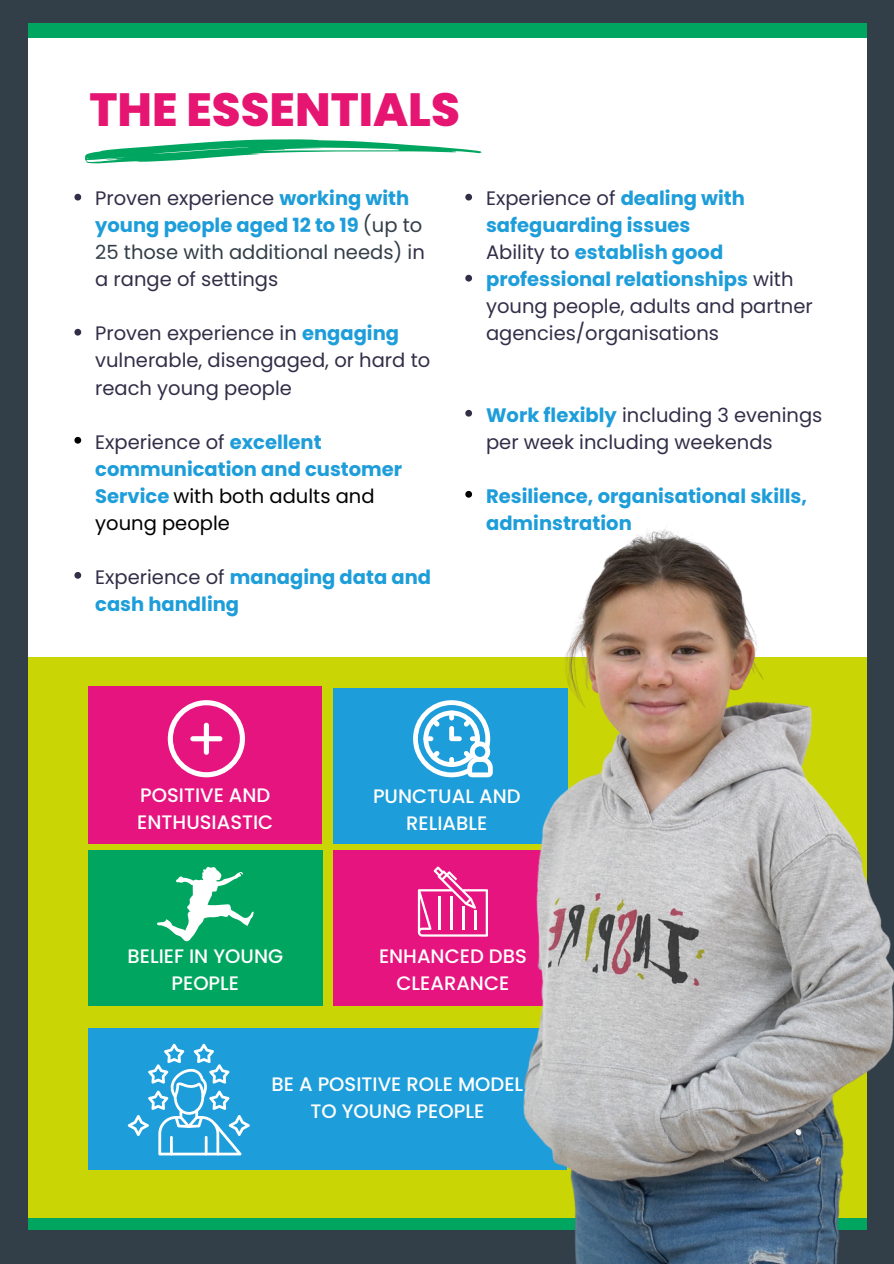
<style>
.page{position:relative;width:894px;height:1264px;background:#fff}
.page>*{position:absolute;margin:0;border:0;box-sizing:border-box;transform-origin:0 0}
.t1{font:800 46.5px "Poppins";color:#e51571}
.t2{font:19.5px/27px "Poppins";color:#322e48}
.t3{font:700 19.5px/27px "Poppins";color:#1d9dd9}
.t4{font:500 19.5px/27px "Poppins";color:#fff;text-align:center}
.s1{font-weight:700;color:#1d9dd9}
.s2{color:#323e48}
.s3{font-weight:400;color:#322e48}
.s4{font-weight:400;color:#000}
</style>
<div class="page">
<div style="left:0;top:0;width:893px;height:38px;background:#00a560"></div>
<div style="left:0;top:1217px;width:893px;height:39px;background:#00a560"></div>
<div style="left:22px;top:657px;width:849px;height:560px;background:#cad506"></div>
<div style="left:0;top:0;width:893px;height:23px;background:#323e48"></div>
<div style="left:0;top:1230px;width:893px;height:33px;background:#323e48"></div>
<div style="left:0;top:0;width:28px;height:1263px;background:#323e48"></div>
<div style="left:866px;top:0;width:27px;height:1263px;background:#323e48"></div>
<div style="left:88px;top:850px;width:234px;height:155px;background:#00a560"></div>
<div style="left:333px;top:850px;width:234px;height:155px;background:#e5147f"></div>
<div style="left:88px;top:1028px;width:478px;height:141px;background:#1d9dd9"></div>
<svg style="left:157px;top:867px;width:96px;height:75px"></svg>
<div style="left:88px;top:686px;width:234px;height:157px;background:#e5147f"></div>
<svg style="left:168px;top:700px;width:77px;height:77px"></svg>
<div style="left:333px;top:688px;width:234px;height:155px;background:#1d9dd9"></div>
<svg style="left:413px;top:720px;width:5px;height:38px"></svg>
<svg style="left:85px;top:139px;width:397px;height:25px"></svg>
<svg style="left:128px;top:1043px;width:121px;height:112px"></svg>
<img style="left:418px;top:476px;width:475px;height:787px">
<svg style="left:74px;top:194px;width:7px;height:6px"></svg>
<svg style="left:74px;top:329px;width:7px;height:6px"></svg>
<svg style="left:74px;top:437px;width:7px;height:6px"></svg>
<svg style="left:74px;top:572px;width:7px;height:6px"></svg>
<svg style="left:465px;top:194px;width:7px;height:6px"></svg>
<svg style="left:465px;top:275px;width:7px;height:6px"></svg>
<svg style="left:465px;top:410px;width:7px;height:6px"></svg>
<svg style="left:465px;top:491px;width:7px;height:6px"></svg>
<p class="t1" style="left:89px;top:77px;width:372px">THE ESSENTIALS</p>
<p class="t2" style="left:95px;top:185px;width:331px">Proven experience <span class="s1">working with young people aged 12 to 19</span> <span class="s2">(up to<br>25 those with additional needs) i</span>n a range of settings</p>
<p class="t2" style="left:95px;top:320px;width:336px">Proven experience in <span class="s1">engaging </span>vulnerable, disengaged, or hard to reach young people</p>
<h3 class="t3" style="left:95px;top:428px;width:308px"><span class="s3">Experience of</span> excellent communication and customer<br>Service <span class="s4">with both adults and young people</span></h3>
<p class="t3" style="left:95px;top:563px;width:337px"><span class="s3">Experience of</span> managing data and cash handling</p>
<p class="t2" style="left:486px;top:185px;width:328px">Experience of <span class="s1">dealing with safeguarding issues<br></span>Ability to <span class="s1">establish good professional relationships</span> with young people, adults and partner agencies/organisations</p>
<h2 class="t2" style="left:486px;top:401px;width:338px"><span class="s1">Work flexibly</span> including 3 evenings per week including weekends</h2>
<p class="t3" style="left:486px;top:483px;width:322px">Resilience, organisational skills, adminstration</p>
<h1 class="t4" style="left:137px;top:782px;width:137px;text-align:left">POSITIVE AND<br>ENTHUSIASTIC</h1>
<p class="t4" style="left:373px;top:782px;width:149px">PUNCTUAL AND<br>RELIABLE</p>
<p class="t4" style="left:127px;top:942px;width:157px">BELIEF IN YOUNG<br>PEOPLE</p>
<p class="t4" style="left:379px;top:942px;width:149px">ENHANCED DBS<br>CLEARANCE</p>
<p class="t4" style="left:271px;top:1070px;width:253px">BE A POSITIVE ROLE MODEL<br>TO YOUNG PEOPLE</p>
</div>
